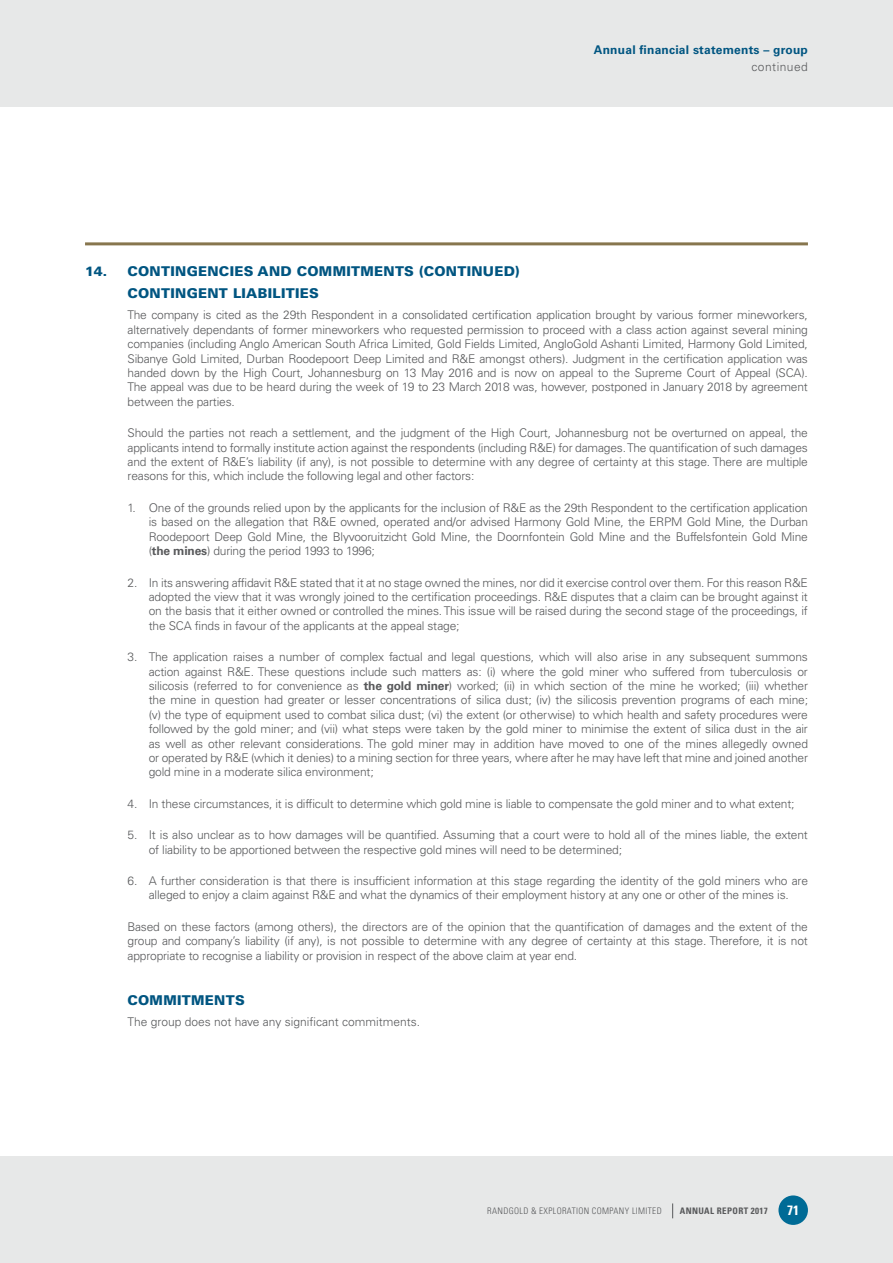
<style>
.page{position:relative;width:893px;height:1263px;background:#fff}
.page>*{position:absolute;margin:0;border:0;box-sizing:border-box;transform-origin:0 0}
.t1{font:900 13.5px/22.5px "Univers LT Std";letter-spacing:.02em;color:#005581}
.t2{font:700 condensed 13.5px "Univers LT Std";color:#fff}
.t3{font:300 12px/14.4px "Univers LT Std";letter-spacing:-.015em;color:#58595b;text-align:justify}
.t4{font:700 12px "Univers LT Std";letter-spacing:.02em;color:#005581}
.t5{font:300 12px "Univers LT Std";letter-spacing:.04em;color:#58595b}
.t6{font:300 condensed 9px "Univers LT Std";letter-spacing:.04em;color:#58595b}
.t7{font:700 condensed 9px "Univers LT Std";letter-spacing:.04em;color:#58595b}
.s1{font-weight:700}
</style>
<div class="page">
<div style="left:0;top:0;width:893px;height:106px;background:#e7e8e8"></div>
<div style="left:0;top:1157px;width:893px;height:106px;background:#e7e8e8"></div>
<div style="left:778px;top:1195px;width:30px;height:30px;background:#006b96;border-radius:50%"></div>
<svg style="left:672px;top:1203px;width:1px;height:15px"></svg>
<hr style="left:85px;top:242px;width:723px;height:3px;background:#87764e">
<p class="t4" style="left:594px;top:43px;width:216px">Annual financial statements – group</p>
<p class="t5" style="left:751px;top:59px;width:58px">continued</p>
<p class="t1" style="left:128px;top:259px;width:394px;text-indent:-43px">14. CONTINGENCIES AND COMMITMENTS (CONTINUED)<br>CONTINGENT LIABILITIES</p>
<p class="t3" style="left:128px;top:308px;width:682px">The company is cited as the 29th Respondent in a consolidated certification application brought by various former mineworkers, alternatively dependants of former mineworkers who requested permission to proceed with a class action against several mining companies (including Anglo American South Africa Limited, Gold Fields Limited, AngloGold Ashanti Limited, Harmony Gold Limited, Sibanye Gold Limited, Durban Roodepoort Deep Limited and R&amp;E amongst others). Judgment in the certification application was handed down by the High Court, Johannesburg on 13 May 2016 and is now on appeal to the Supreme Court of Appeal (SCA).<br>The appeal was due to be heard during the week of 19 to 23 March 2018 was, however, postponed in January 2018 by agreement between the parties.</p>
<p class="t3" style="left:128px;top:426px;width:682px">Should the parties not reach a settlement, and the judgment of the High Court, Johannesburg not be overturned on appeal, the applicants intend to formally institute action against the respondents (including R&amp;E) for damages. The quantification of such damages and the extent of R&amp;E’s liability (if any), is not possible to determine with any degree of certainty at this stage. There are multiple reasons for this, which include the following legal and other factors:</p>
<p class="t3" style="left:149px;top:500px;width:661px;text-indent:-21px">1. One of the grounds relied upon by the applicants for the inclusion of R&amp;E as the 29th Respondent to the certification application is based on the allegation that R&amp;E owned, operated and/or advised Harmony Gold Mine, the ERPM Gold Mine, the Durban Roodepoort Deep Gold Mine, the Blyvooruitzicht Gold Mine, the Doornfontein Gold Mine and the Buffelsfontein Gold Mine (<span class="s1">the mines</span>) during the period 1993 to 1996;</p>
<p class="t3" style="left:149px;top:575px;width:661px;text-indent:-21px">2. In its answering affidavit R&amp;E stated that it at no stage owned the mines, nor did it exercise control over them. For this reason R&amp;E adopted the view that it was wrongly joined to the certification proceedings. R&amp;E disputes that a claim can be brought against it on the basis that it either owned or controlled the mines. This issue will be raised during the second stage of the proceedings, if the SCA finds in favour of the applicants at the appeal stage;</p>
<p class="t3" style="left:149px;top:650px;width:661px;text-indent:-21px">3. The application raises a number of complex factual and legal questions, which will also arise in any subsequent summons action against R&amp;E. These questions include such matters as: (i) where the gold miner who suffered from tuberculosis or silicosis (referred to for convenience as <span class="s1">the gold miner</span>) worked; (ii) in which section of the mine he worked; (iii) whether the mine in question had greater or lesser concentrations of silica dust; (iv) the silicosis prevention programs of each mine; (v) the type of equipment used to combat silica dust; (vi) the extent (or otherwise) to which health and safety procedures were followed by the gold miner; and (vii) what steps were taken by the gold miner to minimise the extent of silica dust in the air as well as other relevant considerations. The gold miner may in addition have moved to one of the mines allegedly owned or operated by R&amp;E (which it denies) to a mining section for three years, where after he may have left that mine and joined another gold mine in a moderate silica environment;</p>
<p class="t3" style="left:128px;top:796px;width:668px">4. In these circumstances, it is difficult to determine which gold mine is liable to compensate the gold miner and to what extent;</p>
<p class="t3" style="left:149px;top:828px;width:661px;text-indent:-21px">5. It is also unclear as to how damages will be quantified. Assuming that a court were to hold all of the mines liable, the extent of liability to be apportioned between the respective gold mines will need to be determined;</p>
<p class="t3" style="left:128px;top:873px;width:682px;text-align:center">6. A further consideration is that there is insufficient information at this stage regarding the identity of the gold miners who are alleged to enjoy a claim against R&amp;E and what the dynamics of their employment history at any one or other of the mines is.</p>
<p class="t3" style="left:128px;top:919px;width:682px">Based on these factors (among others), the directors are of the opinion that the quantification of damages and the extent of the group and company’s liability (if any), is not possible to determine with any degree of certainty at this stage. Therefore, it is not appropriate to recognise a liability or provision in respect of the above claim at year end.</p>
<p class="t1" style="left:128px;top:988px;width:119px">COMMITMENTS</p>
<p class="t3" style="left:128px;top:1014px;width:294px">The group does not have any significant commitments.</p>
<p class="t6" style="left:487px;top:1205px;width:176px">RANDGOLD &amp; EXPLORATION COMPANY LIMITED</p>
<p class="t7" style="left:680px;top:1205px;width:90px">ANNUAL REPORT 2017</p>
<p class="t2" style="left:787px;top:1202px;width:13px">71</p>
</div>
